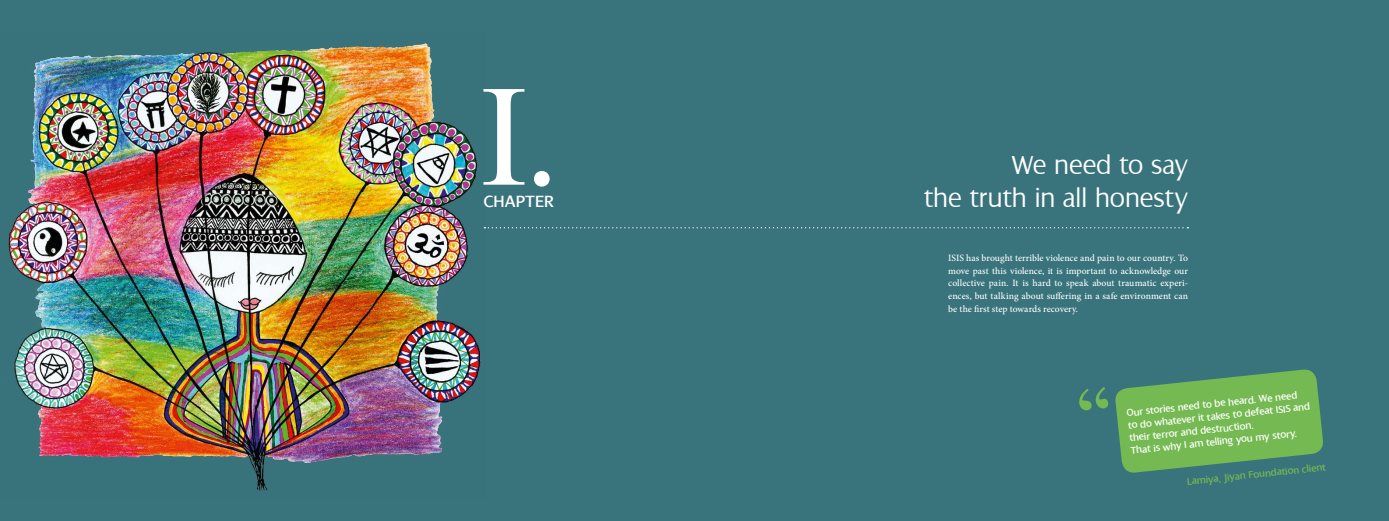
<style>
.page{position:relative;width:1389px;height:521px;background:#39737c}
.page>*{position:absolute;margin:0;border:0;box-sizing:border-box;transform-origin:0 0}
.t1{font:144.38px "Times New Roman";color:#fff}
.t2{font:300 28px/32.8px "Dialog";letter-spacing:-.015em;color:#fff;text-align:right}
.t3{font:17.5px "Dialog";letter-spacing:.01em;color:#fff}
.t4{font:10.5px/12.6px "Dialog";color:#fff}
.t5{font:10.5px "Dialog";color:#74b951}
.t6{font:500 9.62px/12.6px "Minion Pro";color:#fff;text-align:justify}
</style>
<div class="page">
<svg style="left:1115px;top:369px;width:208px;height:104px"></svg>
<svg style="left:487px;top:227px;width:701px;height:1px"></svg>
<svg style="left:1079px;top:387px;width:29px;height:23px"></svg>
<img style="left:8px;top:43px;width:478px;height:448px">
<h1 class="t1" style="left:480px;top:39px;width:81px">I.</h1>
<h3 class="t3" style="left:484px;top:192px;width:72px">CHAPTER</h3>
<h2 class="t2" style="left:924px;top:148px;width:266px">We need to say<br>the truth in all honesty</h2>
<p class="t6" style="left:948px;top:252px;width:241px">ISIS has brought terrible violence and pain to our country. To move past this violence, it is important to acknowledge our collective pain. It is hard to speak about traumatic experi&shy;ences, but talking about suffering in a safe environment can be the first step towards recovery.</p>
<p class="t4" style="left:1126px;top:407px;width:184px;rotate:-6deg">Our stories need to be heard. We need to do whatever it takes to defeat ISIS and their terror and destruction.<br>That is why I am telling you my story.</p>
<p class="t5" style="left:1186px;top:476px;width:141px;rotate:-6deg">Lamiya, Jiyan Foundation client</p>
</div>
